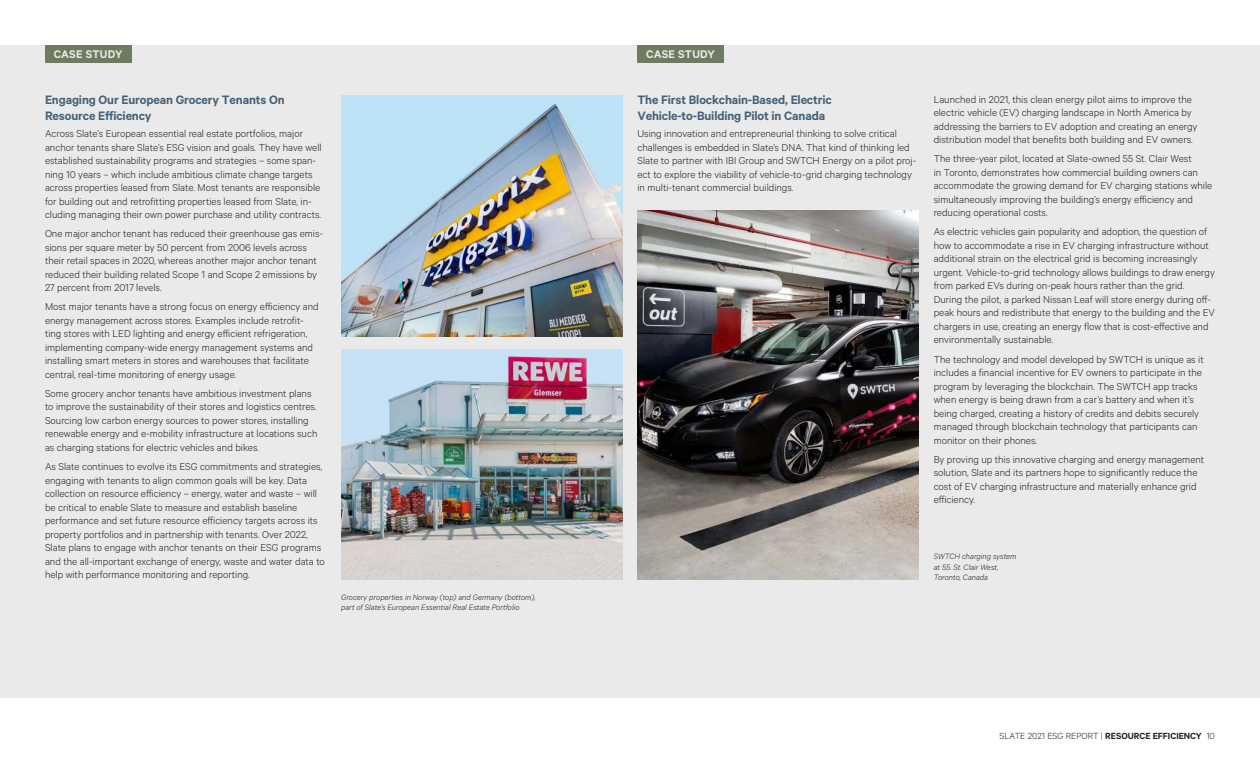
<style>
.page{position:relative;width:1260px;height:765px;background:#fff}
.page>*{position:absolute;margin:0;border:0;box-sizing:border-box;transform-origin:0 0}
.t1{font:600 13.75px/15.6px "Calibre";letter-spacing:-.01em;color:#456179}
.t2{font:600 12.5px "Calibre";letter-spacing:.015em;color:#eaeaea}
.t3{font:300 11.25px/13.5px "Calibre";color:#221f1f}
.t4{font:300 10px "Calibre";color:#221f1f}
.t5{font:italic 300 8.75px/10.5px "Calibre";color:#221f1f}
.s1{font-weight:600}
</style>
<div class="page">
<div style="left:0;top:45px;width:1260px;height:652px;background:#eaeaea"></div>
<img style="left:341px;top:95px;width:282px;height:242px">
<img style="left:341px;top:349px;width:282px;height:231px">
<div style="left:45px;top:45px;width:86px;height:18px;background:#6d7c60"></div>
<div style="left:637px;top:45px;width:87px;height:18px;background:#6d7c60"></div>
<img style="left:637px;top:211px;width:282px;height:369px">
<p class="t2" style="left:54px;top:50px;width:70px">CASE STUDY</p>
<p class="t2" style="left:646px;top:50px;width:70px">CASE STUDY</p>
<p class="t1" style="left:45px;top:93px;width:241px">Engaging Our European Grocery Tenants On<br>Resource Efficiency</p>
<p class="t3" style="left:45px;top:127px;width:278px">Across Slate’s European essential real estate portfolios, major anchor tenants share Slate’s ESG vision and goals. They have well established sustainability programs and strategies – some span&shy;ning 10 years – which include ambitious climate change targets across properties leased from Slate. Most tenants are responsible for building out and retrofitting properties leased from Slate, in&shy;cluding managing their own power purchase and utility contracts.</p>
<p class="t3" style="left:45px;top:228px;width:280px">One major anchor tenant has reduced their greenhouse gas emis&shy;sions per square meter by 50 percent from 2006 levels across their retail spaces in 2020, whereas another major anchor tenant reduced their building related Scope 1 and Scope 2 emissions by 27 percent from 2017 levels.</p>
<p class="t3" style="left:45px;top:301px;width:275px">Most major tenants have a strong focus on energy efficiency and energy management across stores. Examples include retrofit&shy;ting stores with LED lighting and energy efficient refrigeration, implementing company-wide energy management systems and installing smart meters in stores and warehouses that facilitate central, real-time monitoring of energy usage.</p>
<p class="t3" style="left:45px;top:387px;width:274px">Some grocery anchor tenants have ambitious investment plans to improve the sustainability of their stores and logistics centres.<br>Sourcing low carbon energy sources to power stores, installing renewable energy and e-mobility infrastructure at locations such as charging stations for electric vehicles and bikes.</p>
<p class="t3" style="left:45px;top:460px;width:281px">As Slate continues to evolve its ESG commitments and strategies, engaging with tenants to align common goals will be key. Data collection on resource efficiency – energy, water and waste – will be critical to enable Slate to measure and establish baseline performance and set future resource efficiency targets across its property portfolios and in partnership with tenants. Over 2022, Slate plans to engage with anchor tenants on their ESG programs and the all-important exchange of energy, waste and water data to help with performance monitoring and reporting.</p>
<p class="t5" style="left:341px;top:592px;width:196px">Grocery properties in Norway (top) and Germany (bottom), part of Slate’s European Essential Real Estate Portfolio</p>
<p class="t1" style="left:637px;top:93px;width:196px">The First Blockchain-Based, Electric<br>Vehicle-to-Building Pilot in Canada</p>
<p class="t3" style="left:637px;top:127px;width:280px">Using innovation and entrepreneurial thinking to solve critical challenges is embedded in Slate’s DNA. That kind of thinking led Slate to partner with IBI Group and SWTCH Energy on a pilot proj&shy;ect to explore the viability of vehicle-to-grid charging technology in multi-tenant commercial buildings.</p>
<p class="t3" style="left:934px;top:93px;width:265px">Launched in 2021, this clean energy pilot aims to improve the electric vehicle (EV) charging landscape in North America by addressing the barriers to EV adoption and creating an energy distribution model that benefits both building and EV owners.</p>
<p class="t3" style="left:934px;top:153px;width:280px">The three-year pilot, located at Slate-owned 55 St. Clair West<br>in Toronto, demonstrates how commercial building owners can accommodate the growing demand for EV charging stations while simultaneously improving the building’s energy efficiency and reducing operational costs.</p>
<p class="t3" style="left:934px;top:226px;width:283px">As electric vehicles gain popularity and adoption, the question of how to accommodate a rise in EV charging infrastructure without additional strain on the electrical grid is becoming increasingly urgent. Vehicle-to-grid technology allows buildings to draw energy from parked EVs during on-peak hours rather than the grid.<br>During the pilot, a parked Nissan Leaf will store energy during off&shy;peak hours and redistribute that energy to the building and the EV chargers in use, creating an energy flow that is cost-effective and environmentally sustainable.</p>
<p class="t3" style="left:934px;top:353px;width:272px">The technology and model developed by SWTCH is unique as it includes a financial incentive for EV owners to participate in the program by leveraging the blockchain. The SWTCH app tracks when energy is being drawn from a car’s battery and when it’s being charged, creating a history of credits and debits securely managed through blockchain technology that participants can monitor on their phones.</p>
<p class="t3" style="left:934px;top:453px;width:272px">By proving up this innovative charging and energy management solution, Slate and its partners hope to significantly reduce the cost of EV charging infrastructure and materially enhance grid efficiency.</p>
<p class="t5" style="left:934px;top:552px;width:84px">SWTCH charging system at 55. St. Clair West,<br>Toronto, Canada</p>
<p class="t4" style="left:999px;top:732px;width:217px">SLATE 2021 ESG REPORT | <span class="s1">RESOURCE EFFICIENCY</span> 10</p>
</div>
